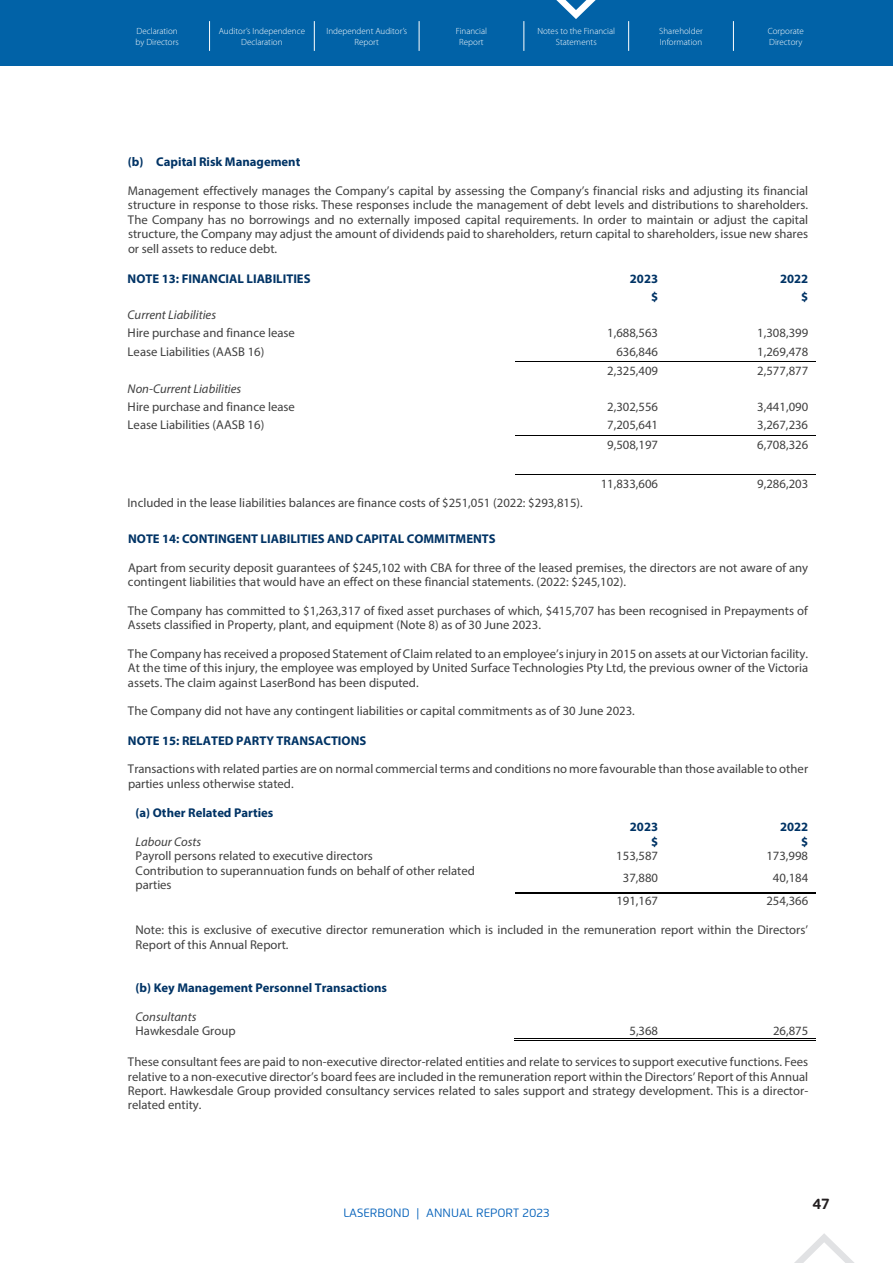
<style>
.page{position:relative;width:893px;height:1263px;background:#fff}
.page>*{position:absolute;margin:0;border:0;box-sizing:border-box;transform-origin:0 0}
.t1{font:700 15px "Flexo";color:#231f20}
.t2{font:12.75px/14.4px "Myriad Pro";color:#404040}
.t3{font:700 12.75px "Myriad Pro";color:#003365}
.t4{font:italic 12.75px "Myriad Pro";color:#404040}
.t5{font:12px "Flexo";color:#005fb9}
.t6{font:300 9px/10.8px "Myriad Pro";color:#fff;text-align:center}
.s1{font-style:italic}
</style>
<div class="page">
<svg style="left:794px;top:1233px;width:60px;height:30px"></svg>
<div style="left:0;top:0;width:893px;height:65px;background:#0162a7"></div>
<hr style="left:209px;top:21px;width:1px;height:30px;background:#fff">
<hr style="left:314px;top:21px;width:1px;height:30px;background:#fff">
<hr style="left:419px;top:21px;width:1px;height:30px;background:#fff">
<hr style="left:523px;top:21px;width:1px;height:30px;background:#fff">
<hr style="left:628px;top:21px;width:1px;height:30px;background:#fff">
<hr style="left:733px;top:21px;width:1px;height:30px;background:#fff">
<svg style="left:556px;top:0;width:40px;height:19px"></svg>
<hr style="left:516px;top:361px;width:300px;height:1px;background:#000">
<hr style="left:516px;top:435px;width:300px;height:1px;background:#000">
<hr style="left:516px;top:474px;width:300px;height:1px;background:#000">
<hr style="left:516px;top:892px;width:150px;height:1px;background:#000">
<hr style="left:516px;top:893px;width:150px;height:1px;background:#000">
<hr style="left:668px;top:892px;width:148px;height:1px;background:#000">
<hr style="left:668px;top:893px;width:148px;height:1px;background:#000">
<hr style="left:515px;top:1040px;width:151px;height:1px;background:#000">
<hr style="left:515px;top:1039px;width:151px;height:1px;background:#000">
<hr style="left:665px;top:1040px;width:151px;height:1px;background:#000">
<hr style="left:667px;top:1039px;width:149px;height:1px;background:#000">
<p class="t6" style="left:136px;top:25px;width:45px;text-align:left">Declaration by Directors</p>
<p class="t6" style="left:219px;top:25px;width:88px">Auditor’s Independence<br>Declaration</p>
<p class="t6" style="left:326px;top:25px;width:82px">Independent Auditor’s<br>Report</p>
<p class="t6" style="left:456px;top:25px;width:33px">Financial<br>Report</p>
<p class="t6" style="left:537px;top:25px;width:79px">Notes to the Financial<br>Statements</p>
<p class="t6" style="left:659px;top:25px;width:45px;text-align:left">Shareholder<br>Information</p>
<p class="t6" style="left:768px;top:25px;width:38px;text-align:left">Corporate<br>Directory</p>
<p class="t3" style="left:128px;top:154px;width:174px">(b) Capital Risk Management</p>
<p class="t2" style="left:128px;top:183px;width:682px;text-align:justify">Management effectively manages the Company’s capital by assessing the Company’s financial risks and adjusting its financial structure in response to those risks. These responses include the management of debt levels and distributions to shareholders.<br>The Company has no borrowings and no externally imposed capital requirements. In order to maintain or adjust the capital structure, the Company may adjust the amount of dividends paid to shareholders, return capital to shareholders, issue new shares or sell assets to reduce debt.</p>
<p class="t3" style="left:128px;top:271px;width:184px">NOTE 13: FINANCIAL LIABILITIES</p>
<p class="t3" style="left:630px;top:271px;width:30px">2023</p>
<p class="t3" style="left:780px;top:271px;width:30px">2022</p>
<p class="t3" style="left:651px;top:289px;width:9px">$</p>
<p class="t3" style="left:801px;top:289px;width:9px">$</p>
<p class="t2" style="left:128px;top:306px;width:169px;line-height:18px"><span class="s1">Current Liabilities<br></span>Hire purchase and finance lease</p>
<p class="t2" style="left:607px;top:325px;width:52px">1,688,563</p>
<p class="t2" style="left:757px;top:325px;width:52px">1,308,399</p>
<p class="t2" style="left:128px;top:344px;width:138px">Lease Liabilities (AASB 16)</p>
<p class="t2" style="left:616px;top:344px;width:43px">636,846</p>
<p class="t2" style="left:757px;top:344px;width:52px">1,269,478</p>
<p class="t2" style="left:607px;top:363px;width:52px">2,325,409</p>
<p class="t2" style="left:757px;top:363px;width:52px">2,577,877</p>
<p class="t2" style="left:128px;top:379px;width:169px;line-height:18px"><span class="s1">Non-Current Liabilities<br></span>Hire purchase and finance lease</p>
<p class="t2" style="left:607px;top:399px;width:52px">2,302,556</p>
<p class="t2" style="left:757px;top:399px;width:52px">3,441,090</p>
<p class="t2" style="left:128px;top:418px;width:138px">Lease Liabilities (AASB 16)</p>
<p class="t2" style="left:607px;top:418px;width:52px">7,205,641</p>
<p class="t2" style="left:757px;top:418px;width:52px">3,267,236</p>
<p class="t2" style="left:607px;top:437px;width:52px">9,508,197</p>
<p class="t2" style="left:757px;top:437px;width:52px">6,708,326</p>
<p class="t2" style="left:601px;top:476px;width:59px">11,833,606</p>
<p class="t2" style="left:757px;top:476px;width:52px">9,286,203</p>
<p class="t2" style="left:128px;top:495px;width:457px">Included in the lease liabilities balances are finance costs of $251,051 (2022: $293,815).</p>
<p class="t3" style="left:128px;top:530px;width:369px">NOTE 14: CONTINGENT LIABILITIES AND CAPITAL COMMITMENTS</p>
<p class="t2" style="left:128px;top:560px;width:682px">Apart from security deposit guarantees of $245,102 with CBA for three of the leased premises, the directors are not aware of any contingent liabilities that would have an effect on these financial statements. (2022: $245,102).</p>
<p class="t2" style="left:128px;top:603px;width:681px">The Company has committed to $1,263,317 of fixed asset purchases of which, $415,707 has been recognised in Prepayments of<br>Assets classified in Property, plant, and equipment (Note 8) as of 30 June 2023.</p>
<p class="t2" style="left:128px;top:646px;width:682px;text-align:justify">The Company has received a proposed Statement of Claim related to an employee’s injury in 2015 on assets at our Victorian facility.<br>At the time of this injury, the employee was employed by United Surface Technologies Pty Ltd, the previous owner of the Victoria assets. The claim against LaserBond has been disputed.</p>
<p class="t2" style="left:128px;top:704px;width:508px">The Company did not have any contingent liabilities or capital commitments as of 30 June 2023.</p>
<p class="t3" style="left:128px;top:732px;width:240px">NOTE 15: RELATED PARTY TRANSACTIONS</p>
<p class="t2" style="left:128px;top:762px;width:682px">Transactions with related parties are on normal commercial terms and conditions no more favourable than those available to other parties unless otherwise stated.</p>
<p class="t3" style="left:136px;top:804px;width:139px">(a) Other Related Parties</p>
<p class="t3" style="left:630px;top:819px;width:30px">2023</p>
<p class="t3" style="left:780px;top:819px;width:30px">2022</p>
<p class="t4" style="left:136px;top:833px;width:67px">Labour Costs</p>
<p class="t3" style="left:651px;top:833px;width:9px">$</p>
<p class="t3" style="left:801px;top:833px;width:9px">$</p>
<p class="t2" style="left:136px;top:848px;width:239px">Payroll persons related to executive directors</p>
<p class="t2" style="left:616px;top:848px;width:43px">153,587</p>
<p class="t2" style="left:766px;top:848px;width:43px">173,998</p>
<p class="t2" style="left:136px;top:863px;width:341px">Contribution to superannuation funds on behalf of other related parties</p>
<p class="t2" style="left:623px;top:870px;width:37px">37,880</p>
<p class="t2" style="left:773px;top:870px;width:37px">40,184</p>
<p class="t2" style="left:616px;top:894px;width:43px">191,167</p>
<p class="t2" style="left:766px;top:894px;width:43px">254,366</p>
<p class="t2" style="left:136px;top:923px;width:674px">Note: this is exclusive of executive director remuneration which is included in the remuneration report within the Directors’<br>Report of this Annual Report.</p>
<p class="t3" style="left:136px;top:979px;width:253px">(b) Key Management Personnel Transactions</p>
<p class="t2" style="left:136px;top:1009px;width:101px"><span class="s1">Consultants<br></span>Hawkesdale Group</p>
<p class="t2" style="left:629px;top:1024px;width:30px">5,368</p>
<p class="t2" style="left:773px;top:1024px;width:37px">26,875</p>
<p class="t2" style="left:128px;top:1054px;width:682px;text-align:justify">These consultant fees are paid to non-executive director-related entities and relate to services to support executive functions. Fees relative to a non-executive director’s board fees are included in the remuneration report within the Directors’ Report of this Annual Report. Hawkesdale Group provided consultancy services related to sales support and strategy development. This is a director&shy;related entity.</p>
<p class="t5" style="left:343px;top:1205px;width:208px">LASERBOND | ANNUAL REPORT 2023</p>
<p class="t1" style="left:812px;top:1194px;width:18px">47</p>
</div>
